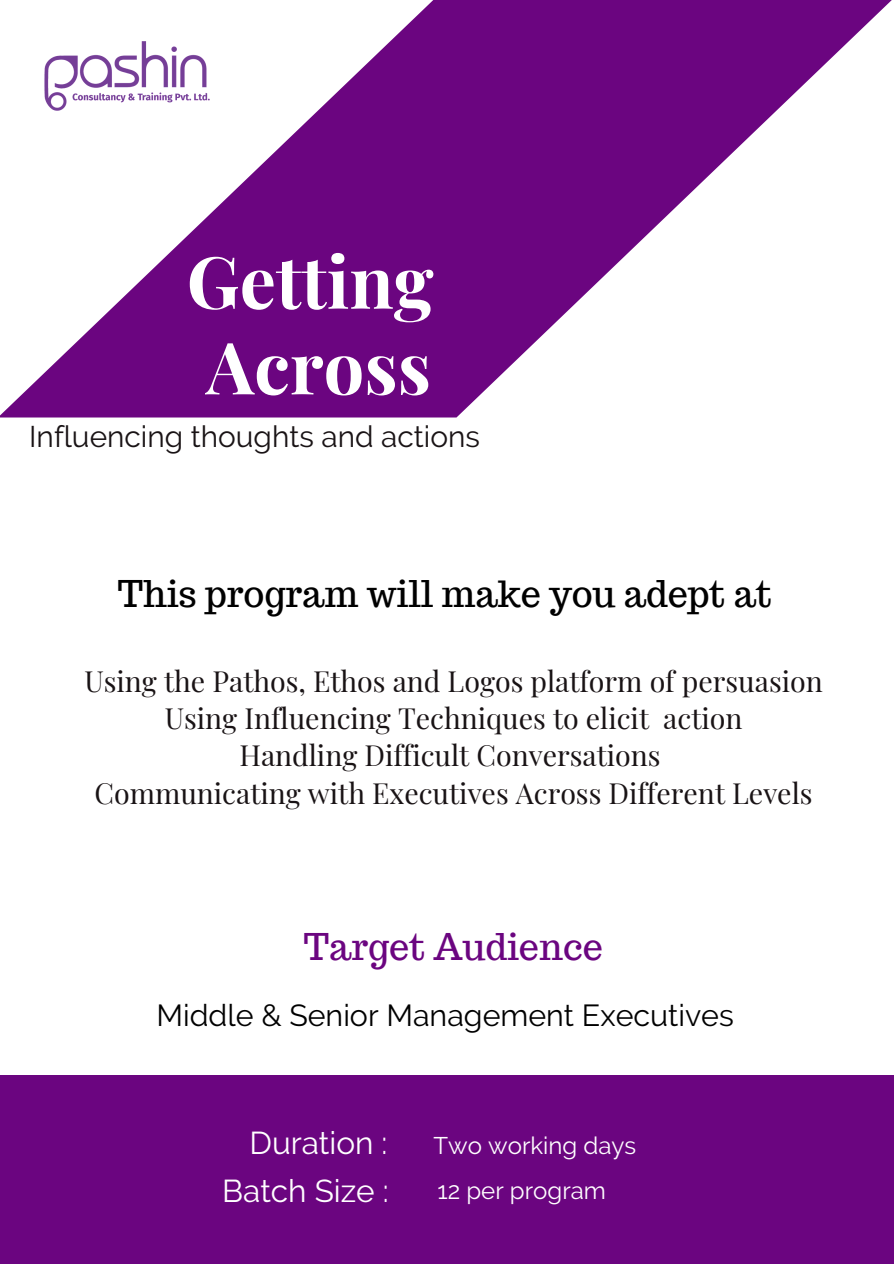
<style>
.page{position:relative;width:894px;height:1264px;background:#fff}
.page>*{position:absolute;margin:0;border:0;box-sizing:border-box;transform-origin:0 0}
.t1{font:700 72px/85.7px "Playfair Display";color:#fff}
.t2{font:36px "Trocchi";color:#000}
.t3{font:36px "Trocchi";color:#6b0580}
.t4{font:31.5px "Raleway";color:#fff}
.t5{font:30.3px "Raleway";color:#000}
.t6{font:29.85px "Raleway";color:#191315}
.t7{font:28.5px/37.3px "Playfair Display";color:#191315;text-align:center}
.t8{font:24px/45.2px "Raleway";color:#fff}
</style>
<div class="page">
<svg style="left:0;top:0;width:892px;height:417px;fill:#6b0580"></svg>
<div style="left:0;top:1075px;width:893px;height:188px;background:#6b0580"></div>
<img style="left:35px;top:36px;width:188px;height:79px">
<h1 class="t1" style="left:187px;top:236px;width:248px">Getting<br>Across</h1>
<p class="t6" style="left:29px;top:419px;width:452px">Influencing thoughts and actions</p>
<p class="t2" style="left:118px;top:570px;width:655px">This program will make you adept at</p>
<p class="t7" style="left:84px;top:661px;width:739px">Using the Pathos, Ethos and Logos platform of persuasion Using Influencing Techniques to elicit action<br>Handling Difficult Conversations<br>Communicating with Executives Across Different Levels</p>
<p class="t3" style="left:304px;top:923px;width:300px">Target Audience</p>
<p class="t5" style="left:156px;top:997px;width:578px">Middle &amp; Senior Management Executives</p>
<p class="t4" style="left:249px;top:1124px;width:139px">Duration :</p>
<p class="t8" style="left:433px;top:1122px;width:204px">Two working days<br>12 per program</p>
<p class="t4" style="left:222px;top:1172px;width:168px">Batch Size :</p>
</div>
